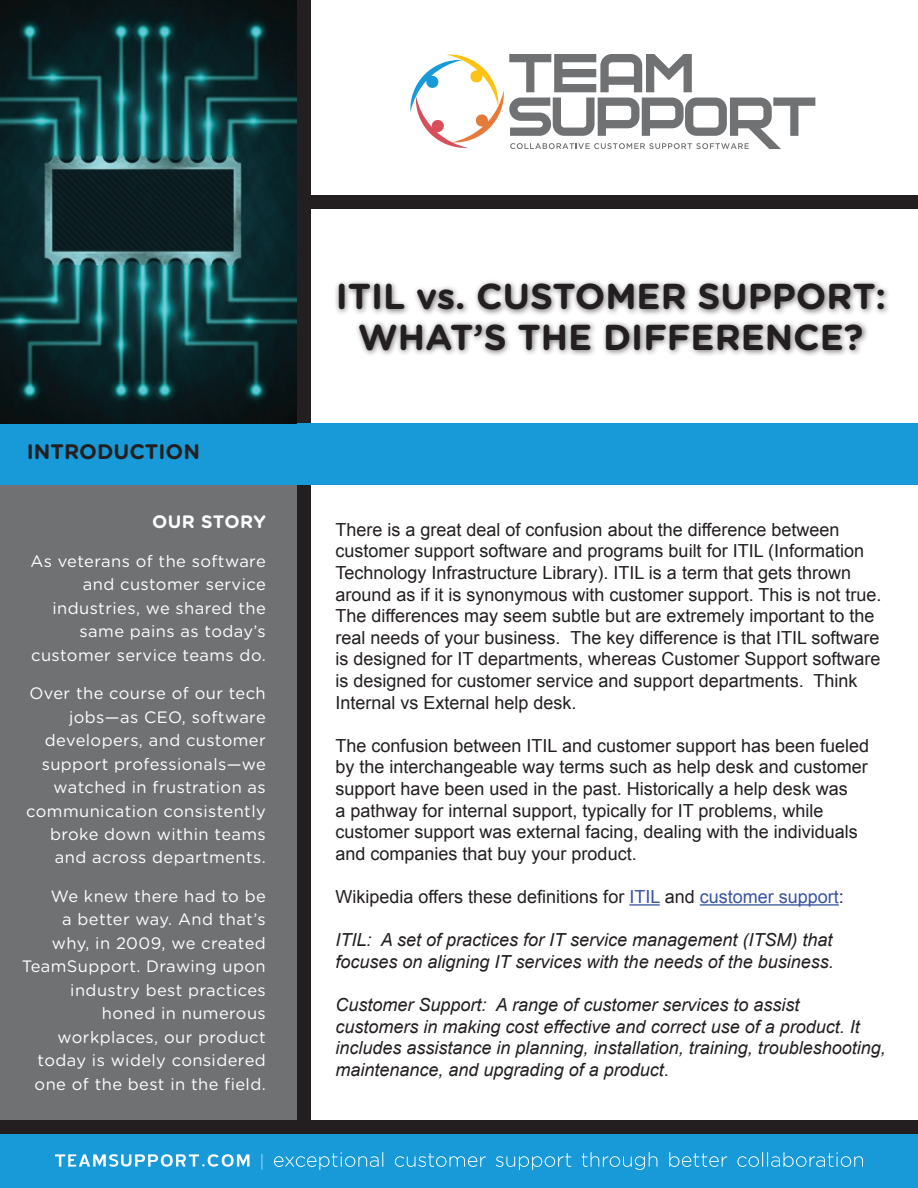
<style>
.page{position:relative;width:918px;height:1188px;background:#fff}
.page>*{position:absolute;margin:0;border:0;box-sizing:border-box;transform-origin:0 0}
.t1{font:700 36px/40.5px "Gotham Rounded";color:#231f20;text-align:center}
.t2{font:700 21px "Gotham Rounded";color:#231f20}
.t3{font:18px/21.6px "Arial";color:#231f20}
.t4{font:italic 18px/21.6px "Arial";color:#231f20}
.t5{font:700 18px "Gotham Rounded";letter-spacing:.015em;color:#fff}
.t6{font:16.5px/23.4px "Gotham Rounded";letter-spacing:.025em;color:#fff;text-align:right}
.s1{color:#3853a3}
.s2{font-style:normal}
</style>
<div class="page">
<div style="left:297px;top:0;width:13px;height:1127px;background:#231f20"></div>
<div style="left:0;top:485px;width:297px;height:648px;background:#707173"></div>
<div style="left:297px;top:196px;width:621px;height:13px;background:#231f20"></div>
<div style="left:334px;top:279px;width:557px;height:79px;background:#231f20;opacity:.65"></div>
<svg style="left:410px;top:54px;width:405px;height:95px"></svg>
<div style="left:0;top:1134px;width:918px;height:54px;background:#179ad7"></div>
<svg style="left:55px;top:1152px;width:808px;height:18px"></svg>
<div style="left:0;top:1120px;width:918px;height:13px;background:#231f20"></div>
<hr style="left:629px;top:904px;width:31px;height:2px;background:#3853a3">
<hr style="left:700px;top:904px;width:139px;height:2px;background:#3853a3">
<div style="left:0;top:423px;width:918px;height:62px;background:#179ad7"></div>
<img style="left:0;top:0;width:297px;height:423px">
<p class="t2" style="left:27px;top:436px;width:175px">INTRODUCTION</p>
<p class="t5" style="left:152px;top:509px;width:115px">OUR STORY</p>
<p class="t6" style="left:30px;top:549px;width:237px">As veterans of the software and customer service industries, we shared the same pains as today’s customer service teams do.</p>
<p class="t6" style="left:26px;top:681px;width:241px">Over the course of our tech jobs—as CEO, software developers, and customer support professionals—we watched in frustration as communication consistently broke down within teams and across departments.</p>
<p class="t6" style="left:22px;top:884px;width:246px">We knew there had to be<br>a better way. And that’s why, in 2009, we created<br>TeamSupport. Drawing upon industry best practices honed in numerous workplaces, our product today is widely considered one of the best in the field.</p>
<h1 class="t1" style="left:336px;top:275px;width:552px">ITIL vs. CUSTOMER SUPPORT:<br>WHAT’S THE DIFFERENCE?</h1>
<p class="t3" style="left:336px;top:519px;width:547px">There is a great deal of confusion about the difference between customer support software and programs built for ITIL (Information Technology Infrastructure Library). ITIL is a term that gets thrown around as if it is synonymous with customer support. This is not true.<br>The differences may seem subtle but are extremely important to the real needs of your business. The key difference is that ITIL software is designed for IT departments, whereas Customer Support software is designed for customer service and support departments. Think Internal vs External help desk.</p>
<p class="t3" style="left:336px;top:735px;width:535px">The confusion between ITIL and customer support has been fueled by the interchangeable way terms such as help desk and customer support have been used in the past. Historically a help desk was<br>a pathway for internal support, typically for IT problems, while customer support was external facing, dealing with the individuals and companies that buy your product.</p>
<p class="t3" style="left:336px;top:886px;width:510px">Wikipedia offers these definitions for <span class="s1">ITIL</span> and <span class="s1">customer support</span>:</p>
<p class="t4" style="left:336px;top:929px;width:500px">ITIL: A set of practices for IT service management (ITSM) that focuses on aligning IT services with the needs of the business.</p>
<p class="t4" style="left:336px;top:994px;width:552px">Customer Support: A range of customer services to assist customers in making cost effective and correct use of a product. It includes assistance in planning, installation, training, troubleshooting, maintenance, and upgrading of a product<span class="s2">.</span></p>
</div>
